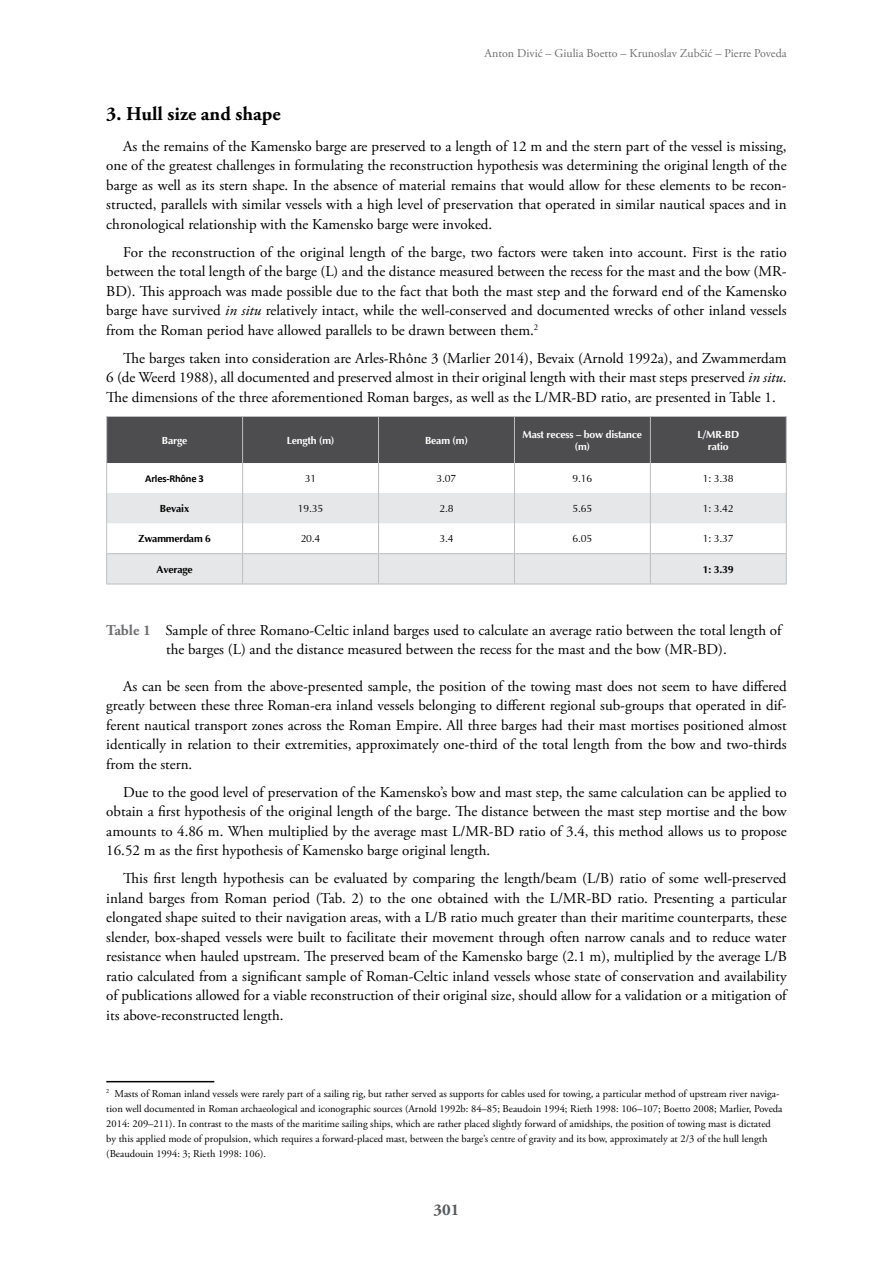
<style>
.page{position:relative;width:893px;height:1263px;background:#fff}
.page>*{position:absolute;margin:0;border:0;box-sizing:border-box;transform-origin:0 0}
.t1{font:700 19.5px "Adobe Garamond Pro";color:#000}
.t2{font:700 16.5px "Adobe Garamond Pro";color:#58595b}
.t3{font:15px/19.5px "Adobe Garamond Pro";color:#000;text-align:justify}
.t4{font:12px "Adobe Garamond Pro";color:#6d6e71}
.t5{font:10.5px/15px "Adobe Garamond Pro";color:#000}
.t6{font:700 10.5px/12px "Optima";letter-spacing:-.02em;color:#fff;text-align:center}
.t7{font:10.5px "Optima";letter-spacing:-.02em;color:#000}
.t8{font:700 10.5px "Optima";letter-spacing:-.02em;color:#000}
.t9{font:700 10.5px "Calibri";letter-spacing:-.02em;color:#000}
.s1{font-style:italic}
.s2{font-weight:700;color:#6d6e71}
</style>
<div class="page">
<div style="left:107px;top:417px;width:679px;height:46px;background:#4d4d4f"></div>
<svg style="left:107px;top:493px;width:679px;height:91px;fill:#e6e7e8"></svg>
<hr style="left:106px;top:553px;width:137px;height:1px;background:#bcbec0">
<hr style="left:243px;top:553px;width:136px;height:1px;background:#bcbec0">
<hr style="left:379px;top:553px;width:135px;height:1px;background:#bcbec0">
<hr style="left:514px;top:553px;width:136px;height:1px;background:#bcbec0">
<hr style="left:650px;top:553px;width:137px;height:1px;background:#bcbec0">
<hr style="left:106px;top:416px;width:137px;height:1px;background:#bcbec0">
<hr style="left:106px;top:417px;width:1px;height:46px;background:#bcbec0">
<hr style="left:243px;top:416px;width:136px;height:1px;background:#bcbec0">
<hr style="left:242px;top:417px;width:1px;height:46px;background:#bcbec0">
<hr style="left:379px;top:416px;width:135px;height:1px;background:#bcbec0">
<hr style="left:378px;top:417px;width:1px;height:46px;background:#bcbec0">
<hr style="left:514px;top:416px;width:136px;height:1px;background:#bcbec0">
<hr style="left:514px;top:417px;width:1px;height:46px;background:#bcbec0">
<hr style="left:650px;top:416px;width:137px;height:1px;background:#bcbec0">
<hr style="left:650px;top:417px;width:1px;height:46px;background:#bcbec0">
<hr style="left:786px;top:417px;width:1px;height:46px;background:#bcbec0">
<hr style="left:106px;top:463px;width:1px;height:30px;background:#bcbec0">
<hr style="left:242px;top:463px;width:1px;height:30px;background:#bcbec0">
<hr style="left:378px;top:463px;width:1px;height:30px;background:#bcbec0">
<hr style="left:514px;top:463px;width:1px;height:30px;background:#bcbec0">
<hr style="left:650px;top:463px;width:1px;height:30px;background:#bcbec0">
<hr style="left:786px;top:463px;width:1px;height:30px;background:#bcbec0">
<hr style="left:106px;top:493px;width:1px;height:30px;background:#bcbec0">
<hr style="left:242px;top:493px;width:1px;height:30px;background:#bcbec0">
<hr style="left:378px;top:493px;width:1px;height:30px;background:#bcbec0">
<hr style="left:514px;top:493px;width:1px;height:30px;background:#bcbec0">
<hr style="left:650px;top:493px;width:1px;height:30px;background:#bcbec0">
<hr style="left:786px;top:493px;width:1px;height:30px;background:#bcbec0">
<hr style="left:106px;top:523px;width:1px;height:30px;background:#bcbec0">
<hr style="left:242px;top:523px;width:1px;height:30px;background:#bcbec0">
<hr style="left:378px;top:523px;width:1px;height:30px;background:#bcbec0">
<hr style="left:514px;top:523px;width:1px;height:30px;background:#bcbec0">
<hr style="left:650px;top:523px;width:1px;height:30px;background:#bcbec0">
<hr style="left:786px;top:523px;width:1px;height:30px;background:#bcbec0">
<hr style="left:106px;top:554px;width:1px;height:30px;background:#bcbec0">
<hr style="left:242px;top:554px;width:1px;height:30px;background:#bcbec0">
<hr style="left:378px;top:554px;width:1px;height:30px;background:#bcbec0">
<hr style="left:514px;top:554px;width:1px;height:30px;background:#bcbec0">
<hr style="left:650px;top:554px;width:1px;height:30px;background:#bcbec0">
<hr style="left:786px;top:554px;width:1px;height:30px;background:#bcbec0">
<hr style="left:106px;top:584px;width:137px;height:1px;background:#bcbec0">
<hr style="left:243px;top:584px;width:136px;height:1px;background:#bcbec0">
<hr style="left:379px;top:584px;width:135px;height:1px;background:#bcbec0">
<hr style="left:514px;top:584px;width:136px;height:1px;background:#bcbec0">
<hr style="left:650px;top:584px;width:137px;height:1px;background:#bcbec0">
<hr style="left:106px;top:1081px;width:108px;height:1px;background:#000">
<p class="t4" style="left:485px;top:46px;width:304px">Anton Divić – Giulia Boetto – Krunoslav Zubčić – Pierre Poveda</p>
<h1 class="t1" style="left:106px;top:103px;width:176px">3. Hull size and shape</h1>
<p class="t3" style="left:106px;top:137px;width:682px;text-indent:17px">As the remains of the Kamensko barge are preserved to a length of 12 m and the stern part of the vessel is missing, one of the greatest challenges in formulating the reconstruction hypothesis was determining the original length of the barge as well as its stern shape. In the absence of material remains that would allow for these elements to be recon&shy;structed, parallels with similar vessels with a high level of preservation that operated in similar nautical spaces and in chronological relationship with the Kamensko barge were invoked.</p>
<p class="t3" style="left:106px;top:243px;width:682px;text-indent:17px">For the reconstruction of the original length of the barge, two factors were taken into account. First is the ratio between the total length of the barge (L) and the distance measured between the recess for the mast and the bow (MR-BD). This approach was made possible due to the fact that both the mast step and the forward end of the Kamensko barge have survived <span class="s1">in situ</span> relatively intact, while the well-conserved and documented wrecks of other inland vessels from the Roman period have allowed parallels to be drawn between them.<sup>2</sup></p>
<p class="t3" style="left:106px;top:349px;width:682px;text-indent:17px">The barges taken into consideration are Arles-Rhône 3 (Marlier 2014), Bevaix (Arnold 1992a), and Zwammerdam 6 (de Weerd 1988), all documented and preserved almost in their original length with their mast steps preserved <span class="s1">in situ</span>.<br>The dimensions of the three aforementioned Roman barges, as well as the L/MR-BD ratio, are presented in Table 1.</p>
<p class="t6" style="left:162px;top:434px;width:27px">Barge</p>
<p class="t6" style="left:287px;top:434px;width:49px">Length (m)</p>
<p class="t6" style="left:425px;top:434px;width:44px">Beam (m)</p>
<p class="t6" style="left:523px;top:428px;width:121px">Mast recess – bow distance (m)</p>
<p class="t6" style="left:697px;top:428px;width:43px">L/MR-BD ratio</p>
<p class="t9" style="left:145px;top:471px;width:60px">Arles-Rhône 3</p>
<p class="t7" style="left:305px;top:473px;width:13px">31</p>
<p class="t7" style="left:437px;top:473px;width:21px">3.07</p>
<p class="t7" style="left:572px;top:473px;width:21px">9.16</p>
<p class="t7" style="left:703px;top:473px;width:32px">1: 3.38</p>
<p class="t8" style="left:160px;top:503px;width:31px">Bevaix</p>
<p class="t7" style="left:298px;top:503px;width:27px">19.35</p>
<p class="t7" style="left:439px;top:503px;width:16px">2.8</p>
<p class="t7" style="left:572px;top:503px;width:21px">5.65</p>
<p class="t7" style="left:703px;top:503px;width:32px">1: 3.42</p>
<p class="t8" style="left:138px;top:533px;width:74px">Zwammerdam 6</p>
<p class="t7" style="left:301px;top:533px;width:21px">20.4</p>
<p class="t7" style="left:439px;top:533px;width:16px">3.4</p>
<p class="t7" style="left:572px;top:533px;width:21px">6.05</p>
<p class="t7" style="left:703px;top:533px;width:32px">1: 3.37</p>
<p class="t8" style="left:157px;top:563px;width:38px">Average</p>
<p class="t8" style="left:703px;top:563px;width:32px">1: 3.39</p>
<p class="t3" style="left:106px;top:621px;width:677px;text-align:center"><span class="s2">Table 1</span> Sample of three Romano-Celtic inland barges used to calculate an average ratio between the total length of the barges (L) and the distance measured between the recess for the mast and the bow (MR-BD).</p>
<p class="t3" style="left:106px;top:677px;width:682px;text-indent:17px">As can be seen from the above-presented sample, the position of the towing mast does not seem to have differed greatly between these three Roman-era inland vessels belonging to different regional sub-groups that operated in dif&shy;ferent nautical transport zones across the Roman Empire. All three barges had their mast mortises positioned almost identically in relation to their extremities, approximately one-third of the total length from the bow and two-thirds from the stern.</p>
<p class="t3" style="left:106px;top:783px;width:682px;text-indent:17px">Due to the good level of preservation of the Kamensko’s bow and mast step, the same calculation can be applied to obtain a first hypothesis of the original length of the barge. The distance between the mast step mortise and the bow amounts to 4.86 m. When multiplied by the average mast L/MR-BD ratio of 3.4, this method allows us to propose 16.52 m as the first hypothesis of Kamensko barge original length.</p>
<p class="t3" style="left:106px;top:869px;width:682px;text-indent:17px">This first length hypothesis can be evaluated by comparing the length/beam (L/B) ratio of some well-preserved inland barges from Roman period (Tab. 2) to the one obtained with the L/MR-BD ratio. Presenting a particular elongated shape suited to their navigation areas, with a L/B ratio much greater than their maritime counterparts, these slender, box-shaped vessels were built to facilitate their movement through often narrow canals and to reduce water resistance when hauled upstream. The preserved beam of the Kamensko barge (2.1 m), multiplied by the average L/B ratio calculated from a significant sample of Roman-Celtic inland vessels whose state of conservation and availability of publications allowed for a viable reconstruction of their original size, should allow for a validation or a mitigation of its above-reconstructed length.</p>
<p class="t5" style="left:106px;top:1086px;width:678px"><sup>2</sup> Masts of Roman inland vessels were rarely part of a sailing rig, but rather served as supports for cables used for towing, a particular method of upstream river naviga&shy;tion well documented in Roman archaeological and iconographic sources (Arnold 1992b: 84–85; Beaudoin 1994; Rieth 1998: 106–107; Boetto 2008; Marlier, Poveda 2014: 209–211). In contrast to the masts of the maritime sailing ships, which are rather placed slightly forward of amidships, the position of towing mast is dictated by this applied mode of propulsion, which requires a forward-placed mast, between the barge’s centre of gravity and its bow, approximately at 2/3 of the hull length (Beaudouin 1994: 3; Rieth 1998: 106).</p>
<p class="t2" style="left:434px;top:1200px;width:27px">301</p>
</div>
